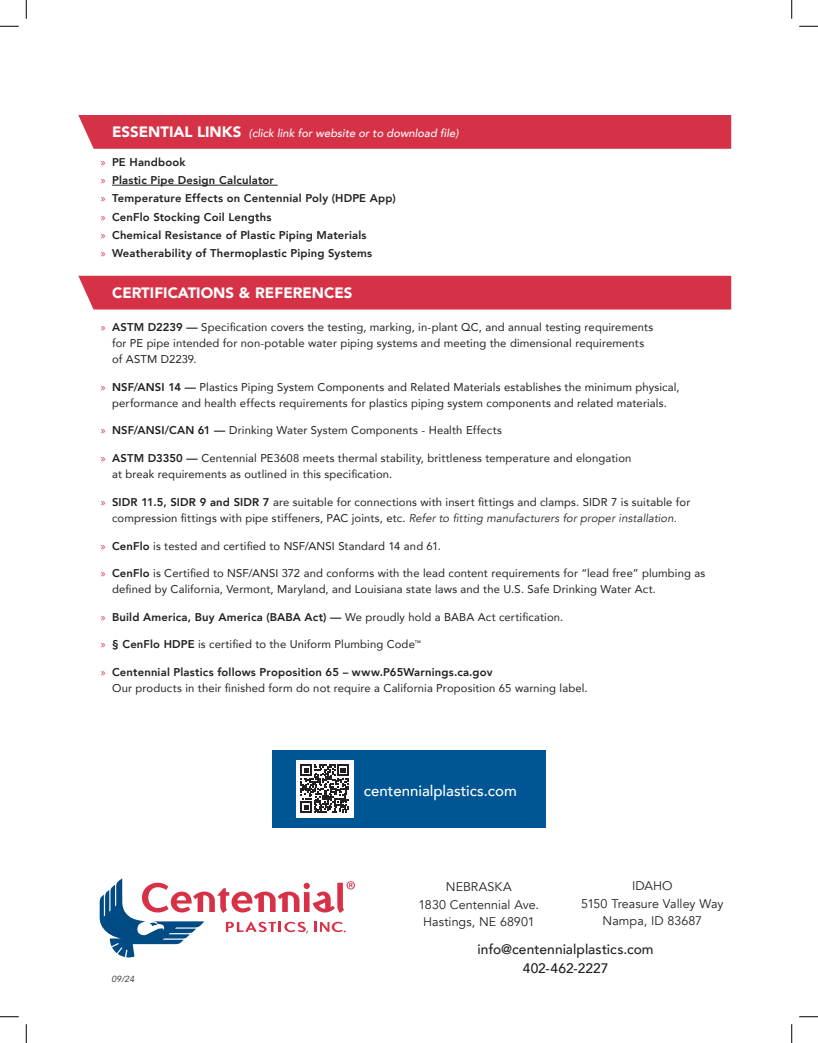
<style>
.page{position:relative;width:818px;height:1043px;background:#fff}
.page>*{position:absolute;margin:0;border:0;box-sizing:border-box;transform-origin:0 0}
.t1{font:900 15px "Avenir";color:#fff}
.t2{font:500 15px "Avenir";color:#fff}
.t3{font:500 13.75px/19.1px "Avenir";letter-spacing:.005em;color:#231f20;text-align:center}
.t4{font:12.5px/17.5px "Avenir";letter-spacing:.005em;color:#231f20;text-align:center}
.t5{font:11.25px/16.2px "Avenir";letter-spacing:.01em;color:#231f20}
.t6{font:800 11.25px/18.1px "Avenir";letter-spacing:.015em;color:#231f20}
.t7{font:italic 500 11.25px "Avenir";color:#fff}
.t8{font:italic 8.75px "Avenir";color:#231f20}
.s1{font-weight:900;font-style:normal;font-size:15px}
.s2{font-family:"Myriad Pro";font-weight:400;color:#d63247}
.s3{font-family:"Myriad Pro";color:#fff}
.s4{font-weight:800}
.s5{font-style:italic}
</style>
<div class="page">
<svg style="left:99px;top:878px;width:256px;height:79px"></svg>
<hr style="left:112px;top:185px;width:166px;height:1px;background:#231f20">
<div style="left:78px;top:115px;width:653px;height:34px;background:#d63247"></div>
<div style="left:78px;top:276px;width:653px;height:33px;background:#d63247"></div>
<div style="left:272px;top:750px;width:274px;height:77px;background:#005595"></div>
<div style="left:296px;top:760px;width:57px;height:57px;background:#fff"></div>
<svg style="left:300px;top:764px;width:49px;height:48px"></svg>
<svg style="left:0;top:25px;width:19px;height:2px"></svg>
<svg style="left:799px;top:25px;width:19px;height:2px"></svg>
<svg style="left:0;top:1016px;width:19px;height:1px"></svg>
<svg style="left:799px;top:1016px;width:19px;height:1px"></svg>
<svg style="left:25px;top:0;width:2px;height:19px"></svg>
<svg style="left:25px;top:1024px;width:2px;height:18px"></svg>
<svg style="left:791px;top:0;width:1px;height:19px"></svg>
<svg style="left:791px;top:1024px;width:1px;height:18px"></svg>
<p class="t7" style="left:112px;top:126px;width:348px"><span class="s1">ESSENTIAL LINKS</span> (click link for website or to download file)</p>
<p class="t6" style="left:101px;top:153px;width:296px"><span class="s2">»</span> PE Handbook<br><span class="s2">»</span> Plastic Pipe Design Calculator<br><span class="s2">»</span> Temperature Effects on Centennial Poly (HDPE App) <span class="s2">»</span> CenFlo Stocking Coil Lengths<br><span class="s2">»</span> Chemical Resistance of Plastic Piping Materials<br><span class="s2">»</span> Weatherability of Thermoplastic Piping Systems</p>
<h1 class="t1" style="left:112px;top:279px;width:242px">CERTIFICATIONS &amp; REFERENCES</h1>
<p class="t5" style="left:112px;top:318px;width:542px;text-indent:-11px"><span class="s3">»</span> <span class="s4">ASTM D2239 —</span> Specification covers the testing, marking, in-plant QC, and annual testing requirements for PE pipe intended for non-potable water piping systems and meeting the dimensional requirements of ASTM D2239.</p>
<p class="t5" style="left:101px;top:378px;width:580px;text-align:center"><span class="s3">»</span> <span class="s4">NSF/ANSI 14 —</span> Plastics Piping System Components and Related Materials establishes the minimum physical, performance and health effects requirements for plastics piping system components and related materials.</p>
<p class="t5" style="left:101px;top:422px;width:403px"><span class="s3">»</span> <span class="s4">NSF/ANSI/CAN 61 —</span> Drinking Water System Components - Health Effects</p>
<p class="t5" style="left:112px;top:449px;width:521px;text-indent:-11px"><span class="s3">»</span> <span class="s4">ASTM D3350 —</span> Centennial PE3608 meets thermal stability, brittleness temperature and elongation at break requirements as outlined in this specification.</p>
<p class="t5" style="left:101px;top:493px;width:591px;text-align:center"><span class="s3">»</span> <span class="s4">SIDR 11.5, SIDR 9 and SIDR 7</span> are suitable for connections with insert fittings and clamps. SIDR 7 is suitable for compression fittings with pipe stiffeners, PAC joints, etc. <span class="s5">Refer to fitting manufacturers for proper installation.</span></p>
<p class="t5" style="left:101px;top:537px;width:342px"><span class="s3">»</span> <span class="s4">CenFlo</span> is tested and certified to NSF/ANSI Standard 14 and 61.</p>
<p class="t5" style="left:112px;top:564px;width:594px;text-indent:-11px"><span class="s3">»</span> <span class="s4">CenFlo</span> is Certified to NSF/ANSI 372 and conforms with the lead content requirements for “lead free” plumbing as defined by California, Vermont, Maryland, and Louisiana state laws and the U.S. Safe Drinking Water Act.</p>
<p class="t5" style="left:101px;top:608px;width:464px"><span class="s3">»</span> <span class="s4">Build America, Buy America (BABA Act) —</span> We proudly hold a BABA Act certification.</p>
<p class="t5" style="left:101px;top:636px;width:321px"><span class="s3">»</span> <span class="s4">§ CenFlo HDPE</span> is certified to the Uniform Plumbing Code<sup>™</sup></p>
<p class="t5" style="left:112px;top:663px;width:477px;text-indent:-11px"><span class="s3">»</span> <span class="s4">Centennial Plastics follows Proposition 65 – www.P65Warnings.ca.gov<br></span>Our products in their finished form do not require a California Proposition 65 warning label.</p>
<h1 class="t2" style="left:364px;top:778px;width:154px">centennialplastics.com</h1>
<p class="t8" style="left:112px;top:973px;width:24px">09/24</p>
<p class="t4" style="left:418px;top:878px;width:122px">NEBRASKA<br>1830 Centennial Ave.<br>Hastings, NE 68901</p>
<p class="t4" style="left:581px;top:877px;width:144px">IDAHO<br>5150 Treasure Valley Way<br>Nampa, ID 83687</p>
<p class="t3" style="left:477px;top:938px;width:178px">info@centennialplastics.com<br>402-462-2227</p>
</div>
